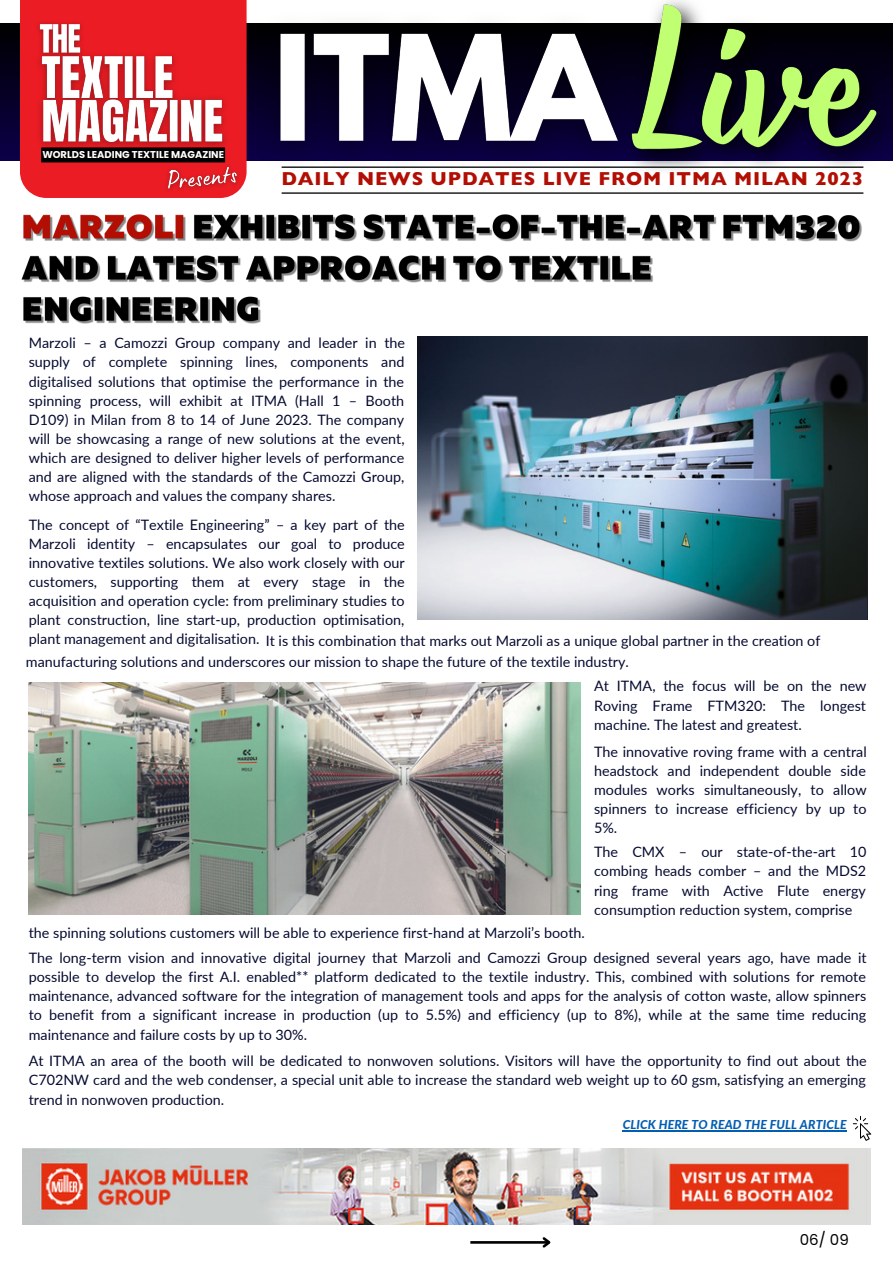
<style>
.page{position:relative;width:893px;height:1266px;background:#fff}
.page>*{position:absolute;margin:0;border:0;box-sizing:border-box;transform-origin:0 0}
.t1{font:800 18.9px "Gill Sans";letter-spacing:.045em;color:#b20e03}
.t2{font:15.05px "Poppins";color:#000}
.t3{font:14.35px/19.1px "Lato";color:#050a30;text-align:justify}
.t4{font:italic 800 12.25px "Lato";letter-spacing:.01em;color:#035eb2}
.t5{font:700 9.97px "Poppins";color:#fff}
</style>
<div class="page">
<img style="left:22px;top:1148px;width:848px;height:76px">
<hr style="left:470px;top:1240px;width:79px;height:3px;background:#000">
<svg style="left:540px;top:1237px;width:11px;height:11px"></svg>
<svg style="left:852px;top:1116px;width:19px;height:24px"></svg>
<div style="left:0;top:24px;width:892px;height:137px;background:linear-gradient(to bottom,#000,#0c0048)"></div>
<div style="left:20px;top:0;width:214px;height:198px;background:#eb1c24"></div>
<img style="left:234px;top:0;width:370px;height:161px">
<img style="left:604px;top:0;width:288px;height:194px">
<hr style="left:281px;top:192px;width:582px;height:2px;background:#000">
<hr style="left:281px;top:166px;width:582px;height:2px;background:#000">
<img style="left:418px;top:337px;width:449px;height:282px">
<img style="left:29px;top:682px;width:551px;height:232px">
<hr style="left:622px;top:1130px;width:224px;height:1px;background:#035eb2">
<img style="left:21px;top:214px;width:841px;height:110px">
<img style="left:32px;top:8px;width:58px;height:24px">
<img style="left:29px;top:32px;width:157px;height:44px">
<img style="left:29px;top:76px;width:206px;height:97px">
<img style="left:158px;top:156px;width:90px;height:42px">
<p class="t5" style="left:42px;top:147px;width:183px">WORLDS LEADING TEXTILE MAGAZINE</p>
<p class="t1" style="left:281px;top:172px;width:583px">DAILY NEWS UPDATES LIVE FROM ITMA MILAN 2023</p>
<p class="t3" style="left:29px;top:333px;width:378px">Marzoli – a Camozzi Group company and leader in the supply of complete spinning lines, components and digitalised solutions that optimise the performance in the spinning process, will exhibit at ITMA (Hall 1 – Booth D109) in Milan from 8 to 14 of June 2023. The company will be showcasing a range of new solutions at the event, which are designed to deliver higher levels of performance and are aligned with the standards of the Camozzi Group, whose approach and values the company shares.</p>
<p class="t3" style="left:29px;top:514px;width:377px">The concept of “Textile Engineering” – a key part of the Marzoli identity – encapsulates our goal to produce innovative textiles solutions. We also work closely with our customers, supporting them at every stage in the acquisition and operation cycle: from preliminary studies to plant construction, line start-up, production optimisation,</p>
<p class="t3" style="left:29px;top:630px;width:793px">plant management and digitalisation. It is this combination that marks out Marzoli as a unique global partner in the creation of</p>
<p class="t3" style="left:26px;top:652px;width:604px">manufacturing solutions and underscores our mission to shape the future of the textile industry.</p>
<p class="t3" style="left:594px;top:676px;width:274px">At ITMA, the focus will be on the new Roving Frame FTM320: The longest machine. The latest and greatest.</p>
<p class="t3" style="left:594px;top:741px;width:274px">The innovative roving frame with a central headstock and independent double side modules works simultaneously, to allow spinners to increase efficiency by up to 5%.</p>
<p class="t3" style="left:594px;top:842px;width:274px">The CMX – our state-of-the-art 10 combing heads comber – and the MDS2 ring frame with Active Flute energy consumption reduction system, comprise</p>
<p class="t3" style="left:29px;top:922px;width:557px">the spinning solutions customers will be able to experience first-hand at Marzoli’s booth.</p>
<p class="t3" style="left:29px;top:947px;width:839px">The long-term vision and innovative digital journey that Marzoli and Camozzi Group designed several years ago, have made it possible to develop the first A.I. enabled** platform dedicated to the textile industry. This, combined with solutions for remote maintenance, advanced software for the integration of management tools and apps for the analysis of cotton waste, allow spinners to benefit from a significant increase in production (up to 5.5%) and efficiency (up to 8%), while at the same time reducing maintenance and failure costs by up to 30%.</p>
<p class="t3" style="left:29px;top:1051px;width:839px">At ITMA an area of the booth will be dedicated to nonwoven solutions. Visitors will have the opportunity to find out about the C702NW card and the web condenser, a special unit able to increase the standard web weight up to 60 gsm, satisfying an emerging trend in nonwoven production.</p>
<p class="t4" style="left:622px;top:1116px;width:225px">CLICK HERE TO READ THE FULL ARTICLE</p>
<p class="t2" style="left:799px;top:1228px;width:50px">06/ 09</p>
</div>
